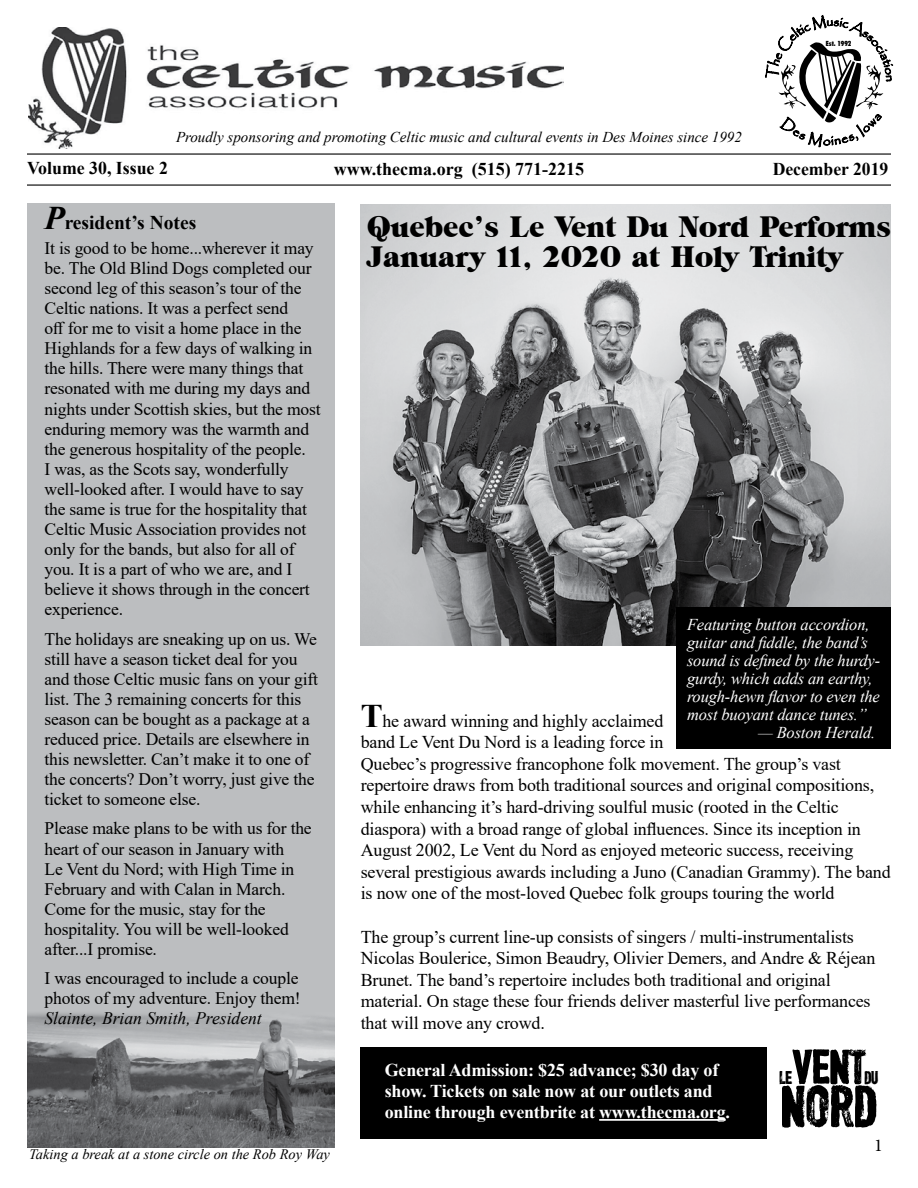
<style>
.page{position:relative;width:918px;height:1188px;background:#fff}
.page>*{position:absolute;margin:0;border:0;box-sizing:border-box;transform-origin:0 0}
.t1{font:62.55px "CF Jacques Parizeau";color:#000}
.t2{font:51.75px "CF Jacques Parizeau";color:#000}
.t3{font:30px/30px "Grouch IT Cby BT";letter-spacing:-.01em;color:#000}
.t4{font:700 19.5px "Times New Roman";color:#000}
.t5{font:19.35px "CF Jacques Parizeau";color:#000}
.t6{font:18px/21.6px "Times New Roman";letter-spacing:-.01em;color:#000}
.t7{font:700 18px/21px "Times New Roman";letter-spacing:-.01em;color:#fff}
.t8{font:700 18px "Times New Roman";color:#000}
.t9{font:18px "Minion Pro";color:#000}
.t10{font:17.55px/20.1px "Times New Roman";letter-spacing:-.01em;color:#000}
.t11{font:italic 17.55px "Times New Roman";color:#000}
.t12{font:italic 16.5px/18px "Times New Roman";letter-spacing:-.01em;color:#fff}
.t13{font:italic 15px "Times New Roman";color:#000}
.t14{font:italic 14.4px "Times New Roman";color:#000}
.t15{font:900 condensed 7.05px "Futura BT";color:#000}
.s1{font-style:italic;font-size:33px}
.s2{font-weight:700;font-size:33px}
</style>
<div class="page">
<img style="left:361px;top:204px;width:530px;height:442px">
<div style="left:361px;top:1047px;width:406px;height:91px;background:#000"></div>
<div style="left:27px;top:204px;width:308px;height:942px;background:#bcbec0"></div>
<img style="left:28px;top:27px;width:536px;height:122px">
<hr style="left:27px;top:153px;width:864px;height:2px;background:#000">
<hr style="left:27px;top:184px;width:864px;height:2px;background:#000">
<img style="left:27px;top:1013px;width:308px;height:134px">
<hr style="left:599px;top:1119px;width:127px;height:2px;background:#fff">
<svg style="left:765px;top:15px;width:128px;height:133px"></svg>
<div style="left:676px;top:607px;width:215px;height:142px;background:#000"></div>
<p class="t13" style="left:176px;top:127px;width:567px">Proudly sponsoring and promoting Celtic music and cultural events in Des Moines since 1992</p>
<p class="t15" style="left:826px;top:39px;width:27px">Est. 1992</p>
<p class="t8" style="left:27px;top:155px;width:142px">Volume 30, Issue 2</p>
<p class="t8" style="left:334px;top:156px;width:252px">www.thecma.org (515) 771-2215</p>
<p class="t8" style="left:773px;top:156px;width:117px">December 2019</p>
<p class="t4" style="left:45px;top:209px;width:153px"><span class="s1">P</span>resident’s Notes</p>
<p class="t10" style="left:45px;top:237px;width:278px">It is good to be home...wherever it may be. The Old Blind Dogs completed our second leg of this season’s tour of the Celtic nations. It was a perfect send<br>off for me to visit a home place in the Highlands for a few days of walking in the hills. There were many things that resonated with me during my days and nights under Scottish skies, but the most enduring memory was the warmth and the generous hospitality of the people.<br>I was, as the Scots say, wonderfully well-looked after. I would have to say the same is true for the hospitality that Celtic Music Association provides not only for the bands, but also for all of you. It is a part of who we are, and I believe it shows through in the concert experience.</p>
<p class="t10" style="left:45px;top:628px;width:275px">The holidays are sneaking up on us. We still have a season ticket deal for you and those Celtic music fans on your gift list. The 3 remaining concerts for this season can be bought as a package at a reduced price. Details are elsewhere in this newsletter. Can’t make it to one of the concerts? Don’t worry, just give the ticket to someone else.</p>
<p class="t10" style="left:45px;top:818px;width:269px">Please make plans to be with us for the heart of our season in January with<br>Le Vent du Nord; with High Time in<br>February and with Calan in March.<br>Come for the music, stay for the hospitality. You will be well-looked after...I promise.</p>
<p class="t10" style="left:45px;top:968px;width:258px">I was encouraged to include a couple photos of my adventure. Enjoy them!</p>
<p class="t11" style="left:45px;top:1006px;width:219px">Slainte, Brian Smith, President</p>
<p class="t14" style="left:29px;top:1145px;width:302px">Taking a break at a stone circle on the Rob Roy Way</p>
<h3 class="t3" style="left:367px;top:212px;width:526px">Quebec’s Le Vent Du Nord Performs<br>January 11, 2020 at Holy Trinity</h3>
<p class="t12" style="left:687px;top:615px;width:195px">Featuring button accordion, guitar and fiddle, the band’s sound is defined by the hurdy&shy;gurdy, which adds an earthy, rough-hewn flavor to even the most buoyant dance tunes.”</p>
<p class="t12" style="left:758px;top:723px;width:119px">— Boston Herald.</p>
<p class="t6" style="left:361px;top:709px;width:531px"><span class="s2">T</span>he award winning and highly acclaimed<br>band Le Vent Du Nord is a leading force in<br>Quebec’s progressive francophone folk movement. The group’s vast repertoire draws from both traditional sources and original compositions, while enhancing it’s hard-driving soulful music (rooted in the Celtic diaspora) with a broad range of global influences. Since its inception in August 2002, Le Vent du Nord as enjoyed meteoric success, receiving several prestigious awards including a Juno (Canadian Grammy). The band is now one of the most-loved Quebec folk groups touring the world</p>
<p class="t6" style="left:361px;top:925px;width:516px">The group’s current line-up consists of singers / multi-instrumentalists Nicolas Boulerice, Simon Beaudry, Olivier Demers, and Andre &amp; Réjean Brunet. The band’s repertoire includes both traditional and original material. On stage these four friends deliver masterful live performances that will move any crowd.</p>
<p class="t7" style="left:385px;top:1059px;width:347px">General Admission: $25 advance; $30 day of show. Tickets on sale now at our outlets and online through eventbrite at www.thecma.org.</p>
<h2 class="t2" style="left:791px;top:1034px;width:76px">VENT</h2>
<p class="t5" style="left:864px;top:1065px;width:15px">DU</p>
<h1 class="t1" style="left:781px;top:1066px;width:97px">NORD</h1>
<p class="t5" style="left:780px;top:1065px;width:14px">LE</p>
<p class="t9" style="left:874px;top:1134px;width:10px">1</p>
</div>
